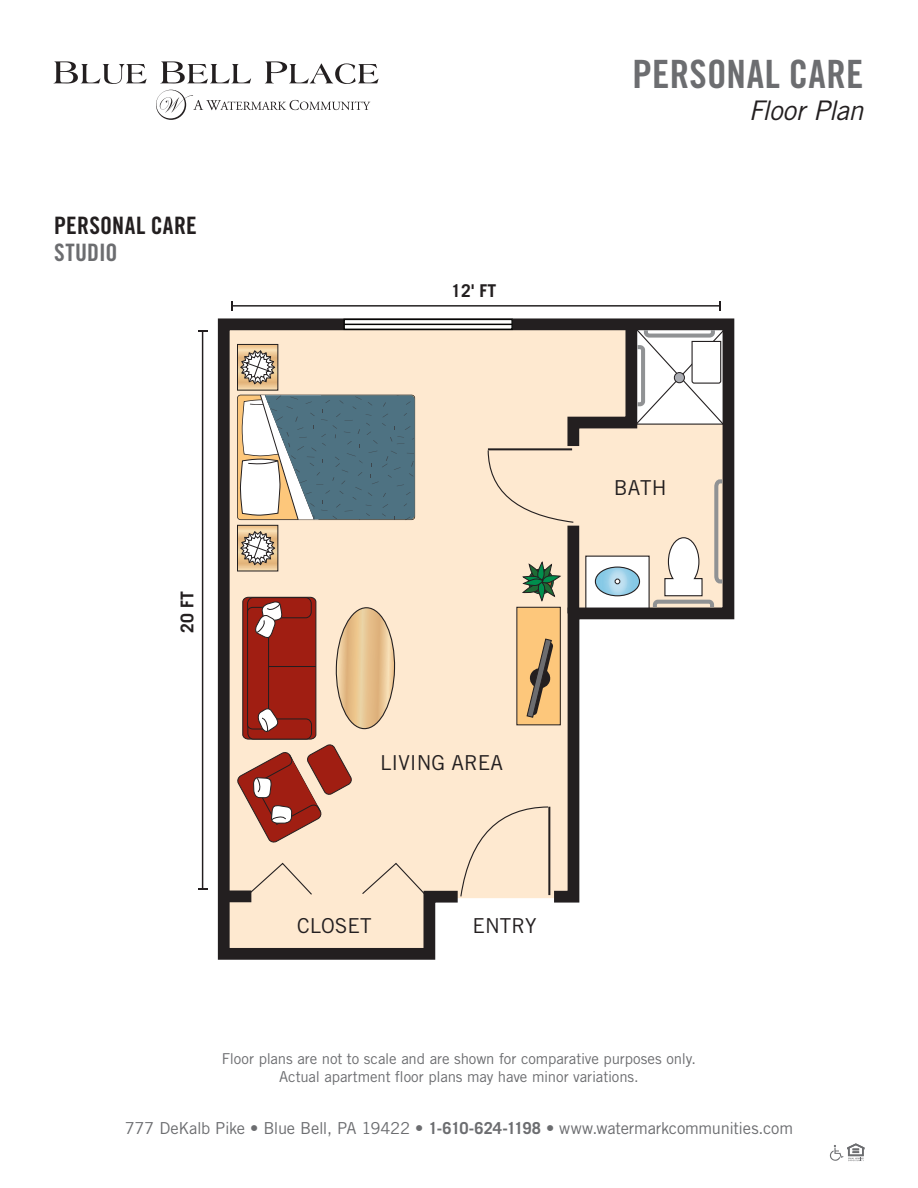
<style>
.page{position:relative;width:918px;height:1188px;background:#fff}
.page>*{position:absolute;margin:0;border:0;box-sizing:border-box;transform-origin:0 0}
.t1{font:39px "Trade Gothic Bold Cond Twenty";letter-spacing:.005em;color:#6c6d70}
.t2{font:italic 27px "Trade Gothic";letter-spacing:-.025em;color:#231f20}
.t3{font:24px "Trade Gothic Bold Cond Twenty";letter-spacing:.01em;color:#231f20}
.t4{font:24px "Trade Gothic Bold Cond Twenty";color:#6c6d70}
.t5{font:20.55px "Trade Gothic";color:#231f20}
.t6{font:700 17.7px "Trade Gothic";color:#231f20}
.t7{font:16.5px "Trade Gothic";letter-spacing:-.02em;color:#6c6d70}
.t8{font:15px/18px "Trade Gothic";letter-spacing:-.01em;color:#6c6d70;text-align:center}
.s1{font-weight:700}
</style>
<div class="page">
<svg style="left:156px;top:90px;width:214px;height:30px"></svg>
<svg style="left:53px;top:61px;width:94px;height:23px"></svg>
<svg style="left:161px;top:61px;width:90px;height:22px"></svg>
<svg style="left:265px;top:61px;width:114px;height:23px"></svg>
<svg style="left:830px;top:1143px;width:35px;height:18px"></svg>
<svg style="left:217px;top:318px;width:518px;height:642px"></svg>
<div style="left:567px;top:526px;width:12px;height:87px;background:#231f20"></div>
<svg style="left:345px;top:321px;width:142px;height:7px"></svg>
<div style="left:343px;top:319px;width:170px;height:11px;border:1px solid #050504"></div>
<hr style="left:344px;top:324px;width:168px;height:1px;background:#050504">
<div style="left:460px;top:806px;width:89px;height:92px;background:#fee9d0"></div>
<hr style="left:548px;top:807px;width:2px;height:88px;background:#231f20">
<div style="left:238px;top:344px;width:40px;height:46px;background:linear-gradient(to right,#f1cc9a,#f1cc9a)"></div>
<div style="left:237px;top:344px;width:41px;height:46px;border:1px solid #231f20"></div>
<svg style="left:240px;top:350px;width:36px;height:35px"></svg>
<div style="left:238px;top:525px;width:40px;height:46px;background:linear-gradient(to right,#f1cd9c,#f1cd9c)"></div>
<div style="left:237px;top:525px;width:41px;height:46px;border:1px solid #231f20"></div>
<svg style="left:240px;top:531px;width:36px;height:35px"></svg>
<svg style="left:237px;top:394px;width:178px;height:127px"></svg>
<div style="left:227px;top:891px;width:24px;height:11px;background:#231f20"></div>
<div style="left:517px;top:607px;width:43px;height:118px;background:#fdc77b"></div>
<div style="left:516px;top:607px;width:45px;height:118px;border:1px solid #231f20"></div>
<svg style="left:527px;top:639px;width:26px;height:79px"></svg>
<svg style="left:487px;top:318px;width:240px;height:293px"></svg>
<svg style="left:237px;top:597px;width:159px;height:246px;background:#cf937d"></svg>
<svg style="left:248px;top:862px;width:65px;height:34px;background:#f2dec7"></svg>
<svg style="left:361px;top:862px;width:65px;height:34px;background:#f3dfc7"></svg>
<hr style="left:232px;top:305px;width:488px;height:2px;background:#211d1e">
<svg style="left:231px;top:301px;width:2px;height:10px"></svg>
<hr style="left:202px;top:331px;width:1px;height:558px;background:#211d1e">
<h3 class="t3" style="left:54px;top:211px;width:144px">PERSONAL CARE</h3>
<h3 class="t4" style="left:54px;top:238px;width:65px">STUDIO</h3>
<p class="t6" style="left:451px;top:279px;width:47px">12' FT</p>
<h1 class="t1" style="left:633px;top:51px;width:232px">PERSONAL CARE</h1>
<h2 class="t2" style="left:749px;top:94px;width:116px">Floor Plan</h2>
<p class="t6" style="left:176px;top:633px;width:43px;rotate:-90deg">20 FT</p>
<h3 class="t5" style="left:380px;top:750px;width:124px">LIVING AREA</h3>
<h3 class="t5" style="left:614px;top:475px;width:54px">BATH</h3>
<h3 class="t5" style="left:297px;top:913px;width:76px">CLOSET</h3>
<h3 class="t5" style="left:472px;top:913px;width:66px">ENTRY</h3>
<p class="t8" style="left:222px;top:1050px;width:476px">Floor plans are not to scale and are shown for comparative purposes only.<br>Actual apartment floor plans may have minor variations.</p>
<p class="t7" style="left:125px;top:1118px;width:670px">777 DeKalb Pike • Blue Bell, PA 19422 • <span class="s1">1-610-624-1198</span> • www.watermarkcommunities.com</p>
</div>
